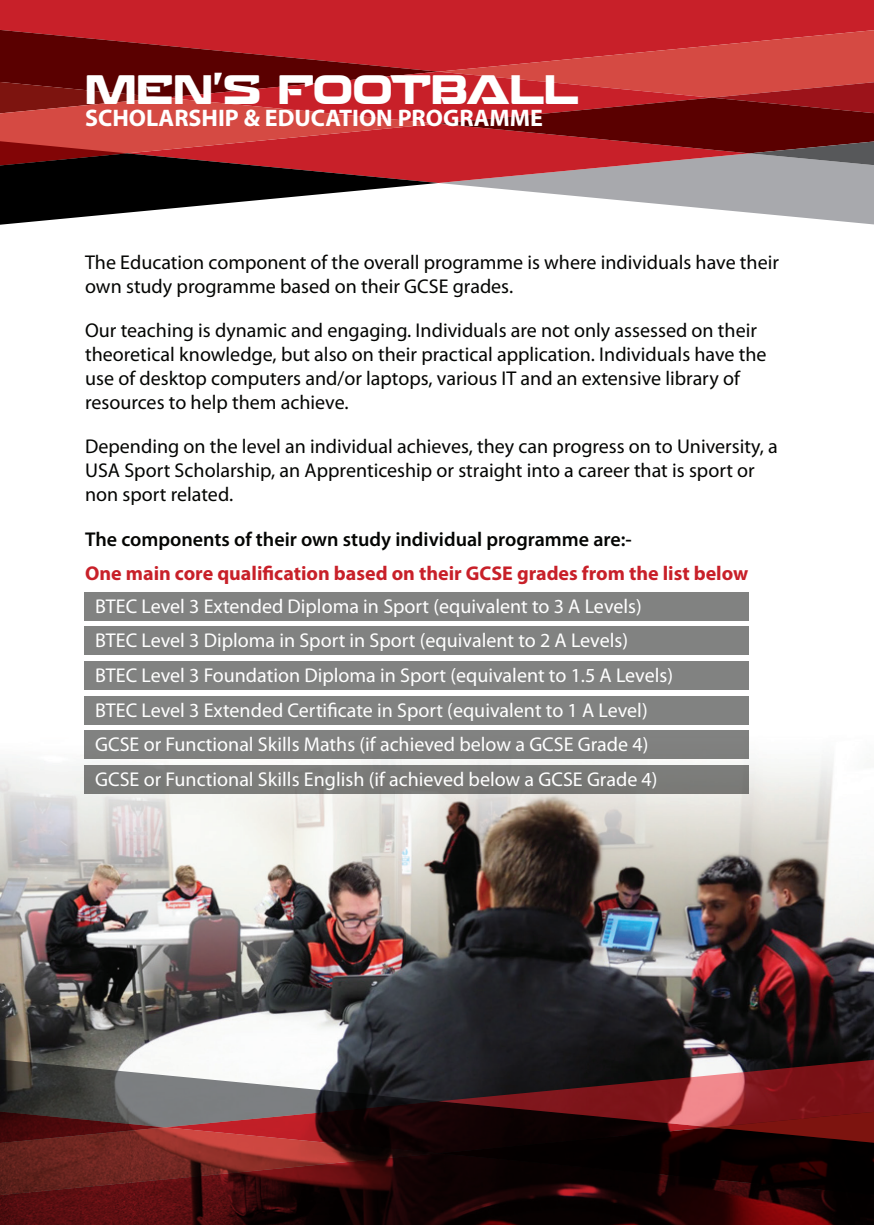
<style>
.page{position:relative;width:874px;height:1225px;background:#fff}
.page>*{position:absolute;margin:0;border:0;box-sizing:border-box;transform-origin:0 0}
.t1{font:700 40px "Recharge Rg";color:#fff}
.t2{font:700 24px "Myriad";color:#fff}
.t3{font:20px/24px "Myriad Pro";color:#040503}
.t4{font:20px/34.6px "Myriad Pro";color:#fff}
.t5{font:700 20px "Myriad Pro";color:#c82029}
.t6{font:600 20px "Myriad Pro";color:#040503}
</style>
<div class="page">
<div style="left:0;top:0;width:873px;height:30px;background:#c82029"></div>
<svg style="left:0;top:30px;width:873px;height:195px;background:#a34446"></svg>
<img style="left:0;top:675px;width:873px;height:384px">
<div style="left:84px;top:592px;width:664px;height:28px;background:#818281"></div>
<div style="left:84px;top:627px;width:664px;height:28px;background:#818281"></div>
<div style="left:84px;top:661px;width:664px;height:28px;background:#818281"></div>
<div style="left:84px;top:696px;width:664px;height:28px;background:#818281"></div>
<div style="left:84px;top:730px;width:664px;height:29px;background:#808180"></div>
<div style="left:84px;top:765px;width:664px;height:28px;background:#7a7b79"></div>
<svg style="left:0;top:1195px;width:873px;height:30px;background:#2c0506"></svg>
<svg style="left:0;top:1059px;width:873px;height:136px;background:#4f2728"></svg>
<h1 class="t1" style="left:85px;top:65px;width:495px">MEN’S FOOTBALL</h1>
<p class="t2" style="left:85px;top:106px;width:459px">SCHOLARSHIP &amp; EDUCATION PROGRAMME</p>
<p class="t3" style="left:85px;top:251px;width:695px">The Education component of the overall programme is where individuals have their own study programme based on their GCSE grades.</p>
<p class="t3" style="left:85px;top:319px;width:682px">Our teaching is dynamic and engaging. Individuals are not only assessed on their theoretical knowledge, but also on their practical application. Individuals have the use of desktop computers and/or laptops, various IT and an extensive library of resources to help them achieve.</p>
<p class="t3" style="left:85px;top:435px;width:694px">Depending on the level an individual achieves, they can progress on to University, a<br>USA Sport Scholarship, an Apprenticeship or straight into a career that is sport or non sport related.</p>
<p class="t6" style="left:85px;top:528px;width:548px">The components of their own study individual programme are:-</p>
<p class="t5" style="left:85px;top:561px;width:664px">One main core qualification based on their GCSE grades from the list below</p>
<p class="t4" style="left:95px;top:589px;width:579px">BTEC Level 3 Extended Diploma in Sport (equivalent to 3 A Levels)<br>BTEC Level 3 Diploma in Sport in Sport (equivalent to 2 A Levels)<br>BTEC Level 3 Foundation Diploma in Sport (equivalent to 1.5 A Levels)<br>BTEC Level 3 Extended Certificate in Sport (equivalent to 1 A Level)<br>GCSE or Functional Skills Maths (if achieved below a GCSE Grade 4)<br>GCSE or Functional Skills English (if achieved below a GCSE Grade 4)</p>
</div>
